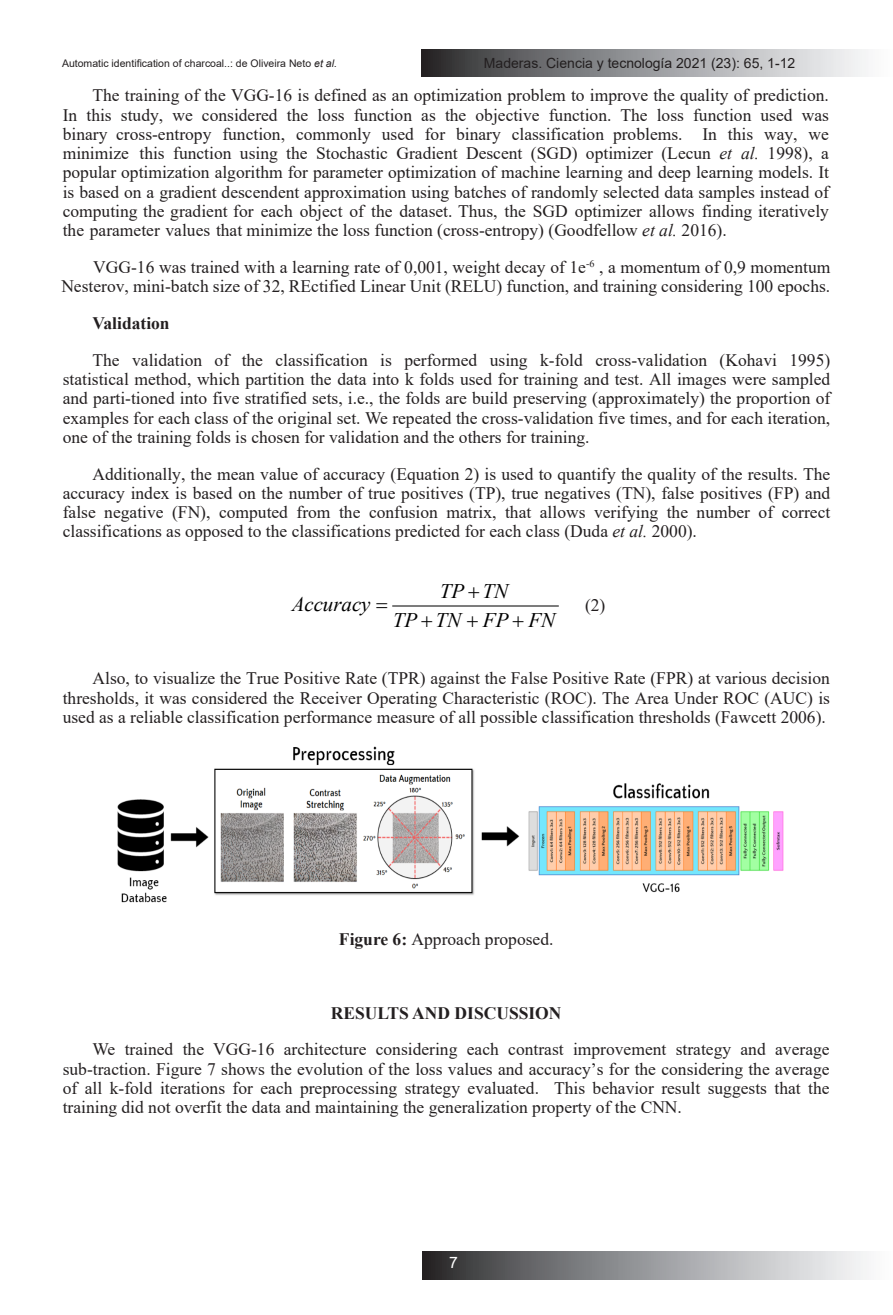
<style>
.page{position:relative;width:893px;height:1315px;background:#fff}
.page>*{position:absolute;margin:0;border:0;box-sizing:border-box;transform-origin:0 0}
.t1{font:italic 20.65px "Times New Roman";color:#000}
.t2{font:17.5px/19.2px "Times New Roman";color:#231f20;text-align:justify}
.t3{font:15.75px "Arial";color:#fff}
.t4{font:14px "Arial";color:#231f20}
.t5{font:10.5px "Arial";color:#231f20}
.s1{font-style:italic}
.s2{font-weight:700}
</style>
<div class="page">
<svg style="left:422px;top:49px;width:444px;height:28px;background:#949597"></svg>
<svg style="left:423px;top:1252px;width:444px;height:27px;background:#949597"></svg>
<hr style="left:393px;top:605px;width:165px;height:1px;background:#000">
<img style="left:117px;top:746px;width:666px;height:157px">
<p class="t5" style="left:62px;top:56px;width:276px">Automatic identification of charcoal..: de Oliveira Neto <span class="s1">et al.</span></p>
<p class="t4" style="left:484px;top:53px;width:313px">Maderas. Ciencia y tecnología 2021 (23): 65, 1-12</p>
<p class="t2" style="left:63px;top:85px;width:768px;text-indent:30px">The training of the VGG-16 is defined as an optimization problem to improve the quality of prediction.<br>In this study, we considered the loss function as the objective function. The loss function used was binary cross-entropy function, commonly used for binary classification problems. In this way, we minimize this function using the Stochastic Gradient Descent (SGD) optimizer (Lecun <span class="s1">et al.</span> 1998), a popular optimization algorithm for parameter optimization of machine learning and deep learning models. It is based on a gradient descendent approximation using batches of randomly selected data samples instead of computing the gradient for each object of the dataset. Thus, the SGD optimizer allows finding iteratively the parameter values that minimize the loss function (cross-entropy) (Goodfellow <span class="s1">et al.</span> 2016).</p>
<p class="t2" style="left:61px;top:257px;width:770px;text-align:right">VGG-16 was trained with a learning rate of 0,001, weight decay of 1e<sup>-6</sup> , a momentum of 0,9 momentum<br>Nesterov, mini-batch size of 32, REctified Linear Unit (RELU) function, and training considering 100 epochs.</p>
<p class="t2" style="left:93px;top:304px;width:739px;line-height:36.8px"><span class="s2">Validation<br></span>The validation of the classification is performed using k-fold cross-validation (Kohavi 1995)</p>
<p class="t2" style="left:63px;top:369px;width:769px">statistical method, which partition the data into k folds used for training and test. All images were sampled and parti-tioned into five stratified sets, i.e., the folds are build preserving (approximately) the proportion of examples for each class of the original set. We repeated the cross-validation five times, and for each iteration, one of the training folds is chosen for validation and the others for training.</p>
<p class="t2" style="left:63px;top:463px;width:769px;text-indent:30px">Additionally, the mean value of accuracy (Equation 2) is used to quantify the quality of the results. The accuracy index is based on the number of true positives (TP), true negatives (TN), false positives (FP) and false negative (FN), computed from the confusion matrix, that allows verifying the number of correct classifications as opposed to the classifications predicted for each class (Duda <span class="s1">et al.</span> 2000).</p>
<p class="t1" style="left:292px;top:590px;width:80px">Accuracy</p>
<p class="t1" style="left:440px;top:577px;width:70px">TP TN</p>
<p class="t1" style="left:393px;top:606px;width:164px">TP TN FP FN</p>
<p class="t2" style="left:585px;top:595px;width:22px">(2)</p>
<p class="t2" style="left:63px;top:668px;width:769px;text-indent:30px">Also, to visualize the True Positive Rate (TPR) against the False Positive Rate (FPR) at various decision thresholds, it was considered the Receiver Operating Characteristic (ROC). The Area Under ROC (AUC) is used as a reliable classification performance measure of all possible classification thresholds (Fawcett 2006).</p>
<p class="t2" style="left:339px;top:929px;width:216px"><span class="s2">Figure 6:</span> Approach proposed.</p>
<p class="t2" style="left:92px;top:994px;width:739px;line-height:36.8px;text-indent:238px"><span class="s2">RESULTS AND DISCUSSION<br></span>We trained the VGG-16 architecture considering each contrast improvement strategy and average</p>
<p class="t2" style="left:63px;top:1058px;width:768px">sub-traction. Figure 7 shows the evolution of the loss values and accuracy’s for the considering the average of all k-fold iterations for each preprocessing strategy evaluated. This behavior result suggests that the training did not overfit the data and maintaining the generalization property of the CNN.</p>
<p class="t3" style="left:449px;top:1252px;width:10px">7</p>
</div>
